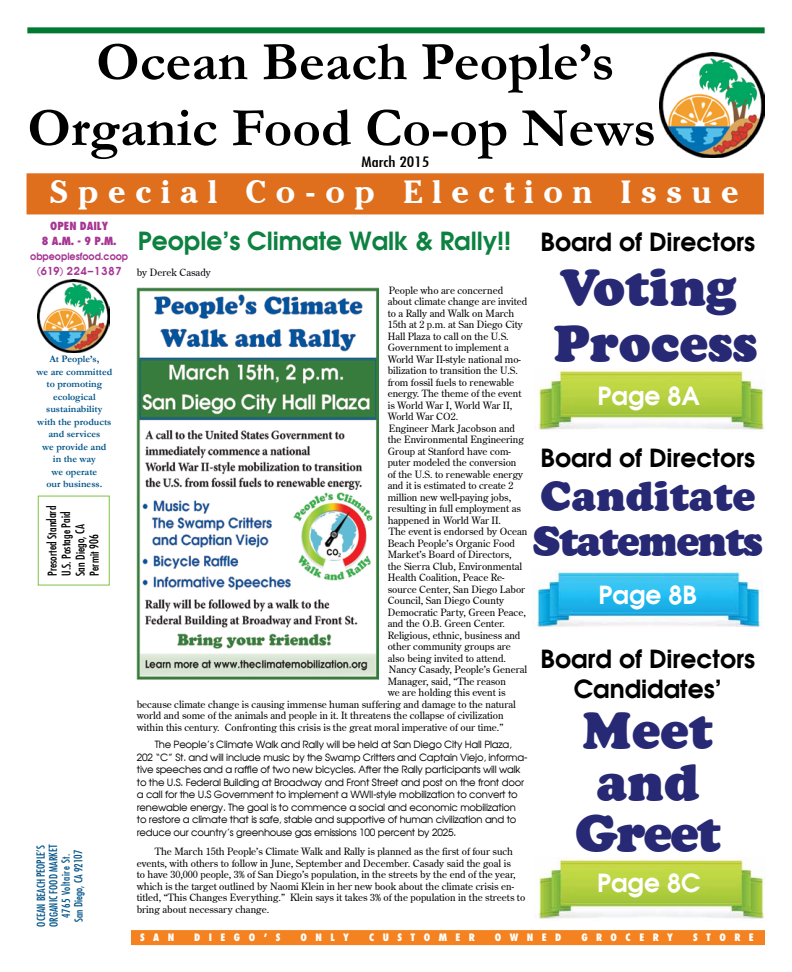
<style>
.page{position:relative;width:792px;height:972px;background:#fff}
.page>*{position:absolute;margin:0;border:0;box-sizing:border-box;transform-origin:0 0}
.t1{font:700 55px/66px "Garamond";color:#000;text-align:center}
.t2{font:900 50px/51.5px "Cooper BT";color:#282974}
.t3{font:900 40px/45.5px "Cooper BT";letter-spacing:-.04em;color:#282974}
.t4{font:700 32px "Cheltenham IT Cby BT";letter-spacing:.3em;color:#fff}
.t5{font:700 25px "Avalon";color:#0c8140}
.t6{font:700 25px/30px "Avalon";color:#000;text-align:center}
.t7{font:700 25px "Avalon";color:#fff}
.t8{font:14px "Fujiyama Plain";color:#000;scale:1.3 1}
.t9{font:12px/14px "Fujiyama Plain";color:#000}
.t10{font:11px/12.5px "Fujiyama Plain";letter-spacing:-.01em;color:#005387;text-align:center}
.t11{font:11px/15px "Fujiyama Extra Bold Plain";color:#a63593;text-align:center}
.t12{font:700 11px "Avalon";letter-spacing:.08em;color:#a63593}
.t13{font:10px/11.5px "Centurion Old";color:#000}
.t14{font:10px/12.5px "Avalon Plain";letter-spacing:-.02em;color:#000}
.t15{font:700 10px/12.5px "Garamond";color:#005387;text-align:center}
.t16{font:10px "Fujiyama Extra Bold Plain";letter-spacing:.845em;color:#fff}
.t17{font:700 10px "Avalon";color:#a63593;scale:.95 1}
.s1{color:#000}
</style>
<div class="page">
<div style="left:27px;top:27px;width:738px;height:6px;background:#007931"></div>
<div style="left:38px;top:496px;width:72px;height:90px;border:1px solid #7dc242"></div>
<div style="left:131px;top:930px;width:634px;height:15px;background:#f58220"></div>
<img style="left:38px;top:280px;width:72px;height:73px">
<img style="left:659px;top:52px;width:106px;height:105px">
<div style="left:27px;top:173px;width:737px;height:41px;background:#df6f1d;border:2px solid #df6f1d"></div>
<img style="left:535px;top:369px;width:230px;height:63px">
<img style="left:533px;top:569px;width:230px;height:59px">
<img style="left:535px;top:857px;width:230px;height:63px">
<img style="left:137px;top:288px;width:242px;height:391px">
<h1 class="t1" style="left:27px;top:29px;width:630px">Ocean Beach People’s<br>Organic Food Co-op News</h1>
<h3 class="t8" style="left:362px;top:153px;width:54px">March 2015</h3>
<h3 class="t4" style="left:50px;top:173px;width:690px">Special Co-op Election Issue</h3>
<h3 class="t5" style="left:138px;top:224px;width:619px">People’s Climate Walk &amp; Rally!! <span class="s1">Board of Directors</span></h3>
<h2 class="t2" style="left:554px;top:261px;width:205px;line-height:55.5px">Voting<br>Process</h2>
<p class="t11" style="left:42px;top:218px;width:76px">OPEN DAILY<br>8 A.M. - 9 P.M.</p>
<p class="t17" style="left:30px;top:249px;width:105px">obpeoplesfood.coop</p>
<p class="t12" style="left:37px;top:263px;width:86px">(619) 224–1387</p>
<p class="t13" style="left:137px;top:267px;width:76px">by Derek Casady</p>
<p class="t13" style="left:389px;top:284px;width:116px">People who are concerned</p>
<p class="t13" style="left:388px;top:296px;width:141px">about climate change are invited</p>
<p class="t13" style="left:388px;top:307px;width:128px">to a Rally and Walk on March</p>
<p class="t13" style="left:388px;top:319px;width:137px">15th at 2 p.m. at San Diego City</p>
<p class="t13" style="left:388px;top:330px;width:123px">Hall Plaza to call on the U.S.</p>
<p class="t13" style="left:388px;top:342px;width:123px">Government to implement a</p>
<p class="t13" style="left:388px;top:353px;width:135px">World War II-style national mo-</p>
<p class="t13" style="left:388px;top:365px;width:132px">bilization to transition the U.S.</p>
<p class="t13" style="left:388px;top:376px;width:128px">from fossil fuels to renewable</p>
<p class="t13" style="left:388px;top:388px;width:135px">energy. The theme of the event</p>
<p class="t13" style="left:388px;top:399px;width:126px">is World War I, World War II,</p>
<p class="t13" style="left:388px;top:411px;width:72px">World War CO2.</p>
<p class="t13" style="left:389px;top:422px;width:128px">Engineer Mark Jacobson and</p>
<p class="t13" style="left:388px;top:434px;width:138px">the Environmental Engineering</p>
<p class="t13" style="left:388px;top:445px;width:125px">Group at Stanford have com-</p>
<p class="t13" style="left:388px;top:457px;width:130px">puter modeled the conversion</p>
<p class="t13" style="left:388px;top:468px;width:137px">of the U.S. to renewable energy</p>
<p class="t13" style="left:388px;top:480px;width:127px">and it is estimated to create 2</p>
<p class="t13" style="left:388px;top:491px;width:125px">million new well-paying jobs,</p>
<p class="t13" style="left:388px;top:503px;width:135px">resulting in full employment as</p>
<p class="t13" style="left:388px;top:514px;width:115px">happened in World War II.</p>
<p class="t13" style="left:389px;top:526px;width:140px">The event is endorsed by Ocean</p>
<p class="t13" style="left:388px;top:537px;width:129px">Beach People’s Organic Food</p>
<p class="t13" style="left:388px;top:549px;width:125px">Market’s Board of Directors,</p>
<p class="t13" style="left:388px;top:560px;width:136px">the Sierra Club, Environmental</p>
<p class="t13" style="left:388px;top:572px;width:118px">Health Coalition, Peace Re-</p>
<p class="t13" style="left:388px;top:583px;width:139px">source Center, San Diego Labor</p>
<p class="t13" style="left:388px;top:595px;width:118px">Council, San Diego County</p>
<p class="t13" style="left:388px;top:606px;width:140px">Democratic Party, Green Peace,</p>
<p class="t13" style="left:388px;top:618px;width:119px">and the O.B. Green Center.</p>
<p class="t13" style="left:388px;top:629px;width:134px">Religious, ethnic, business and</p>
<p class="t13" style="left:388px;top:641px;width:125px">other community groups are</p>
<p class="t13" style="left:388px;top:652px;width:120px">also being invited to attend.</p>
<p class="t13" style="left:389px;top:664px;width:140px">Nancy Casady, People’s General</p>
<p class="t13" style="left:388px;top:675px;width:120px">Manager, said, “The reason</p>
<p class="t13" style="left:388px;top:687px;width:119px">we are holding this event is</p>
<p class="t13" style="left:137px;top:698px;width:380px">because climate change is causing immense human suffering and damage to the natural</p>
<p class="t13" style="left:137px;top:710px;width:368px">world and some of the animals and people in it. It threatens the collapse of civilization</p>
<p class="t13" style="left:137px;top:721px;width:368px">within this century. Confronting this crisis is the great moral imperative of our time.”</p>
<p class="t14" style="left:137px;top:738px;width:392px;text-indent:18px">The People’s Climate Walk and Rally will be held at San Diego City Hall Plaza, 202 “C” St. and will include music by the Swamp Critters and Captain Viejo, informa&shy;tive speeches and a raffle of two new bicycles. After the Rally participants will walk to the U.S. Federal Building at Broadway and Front Street and post on the front door a call for the U.S Government to implement a WWII-style mobilization to convert to renewable energy. The goal is to commence a social and economic mobilization to restore a climate that is safe, stable and supportive of human civilization and to reduce our country’s greenhouse gas emissions 100 percent by 2025.</p>
<p class="t13" style="left:137px;top:846px;width:390px;text-indent:18px">The March 15th People’s Climate Walk and Rally is planned as the first of four such events, with others to follow in June, September and December. Casady said the goal is<br>to have 30,000 people, 3% of San Diego’s population, in the streets by the end of the year, which is the target outlined by Naomi Klein in her new book about the climate crisis en&shy;titled, “This Changes Everything.” Klein says it takes 3% of the population in the streets to bring about necessary change.</p>
<p class="t15" style="left:36px;top:353px;width:77px">At People’s,<br>we are committed to promoting ecological sustainability with the products and services<br>we provide and<br>in the way<br>we operate<br>our business.</p>
<h3 class="t7" style="left:598px;top:378px;width:104px">Page 8A</h3>
<h3 class="t6" style="left:541px;top:442px;width:216px">Board of Directors</h3>
<h3 class="t3" style="left:533px;top:474px;width:231px">Canditate<br>Statements</h3>
<p class="t9" style="left:45px;top:577px;width:72px;rotate:-91deg">Presorted Standard<br>U.S. Postage Paid<br>San Diego, CA<br>Permit 906</p>
<h3 class="t7" style="left:599px;top:577px;width:100px">Page 8B</h3>
<h3 class="t6" style="left:541px;top:643px;width:216px">Board of Directors<br>Candidates’</h3>
<h2 class="t2" style="left:575px;top:706px;width:147px;text-align:center">Meet and<br>Greet</h2>
<h3 class="t7" style="left:597px;top:866px;width:105px">Page 8C</h3>
<p class="t10" style="left:34px;top:927px;width:84px;rotate:-90deg">Ocean Beach People’s organic Food Market<br>4765 Voltaire St.<br>San Diego, CA 92107</p>
<p class="t16" style="left:140px;top:931px;width:34px">SAN</p>
<p class="t16" style="left:194px;top:931px;width:88px">DIE GO’S</p>
<p class="t16" style="left:301px;top:931px;width:50px">ON LY</p>
<p class="t16" style="left:369px;top:931px;width:82px">CUSTOME</p>
<p class="t16" style="left:469px;top:931px;width:8px">R</p>
<p class="t16" style="left:495px;top:931px;width:45px">OWNED</p>
<p class="t16" style="left:581px;top:931px;width:93px">GROCE RY</p>
<p class="t16" style="left:693px;top:931px;width:61px">STORE</p>
</div>
